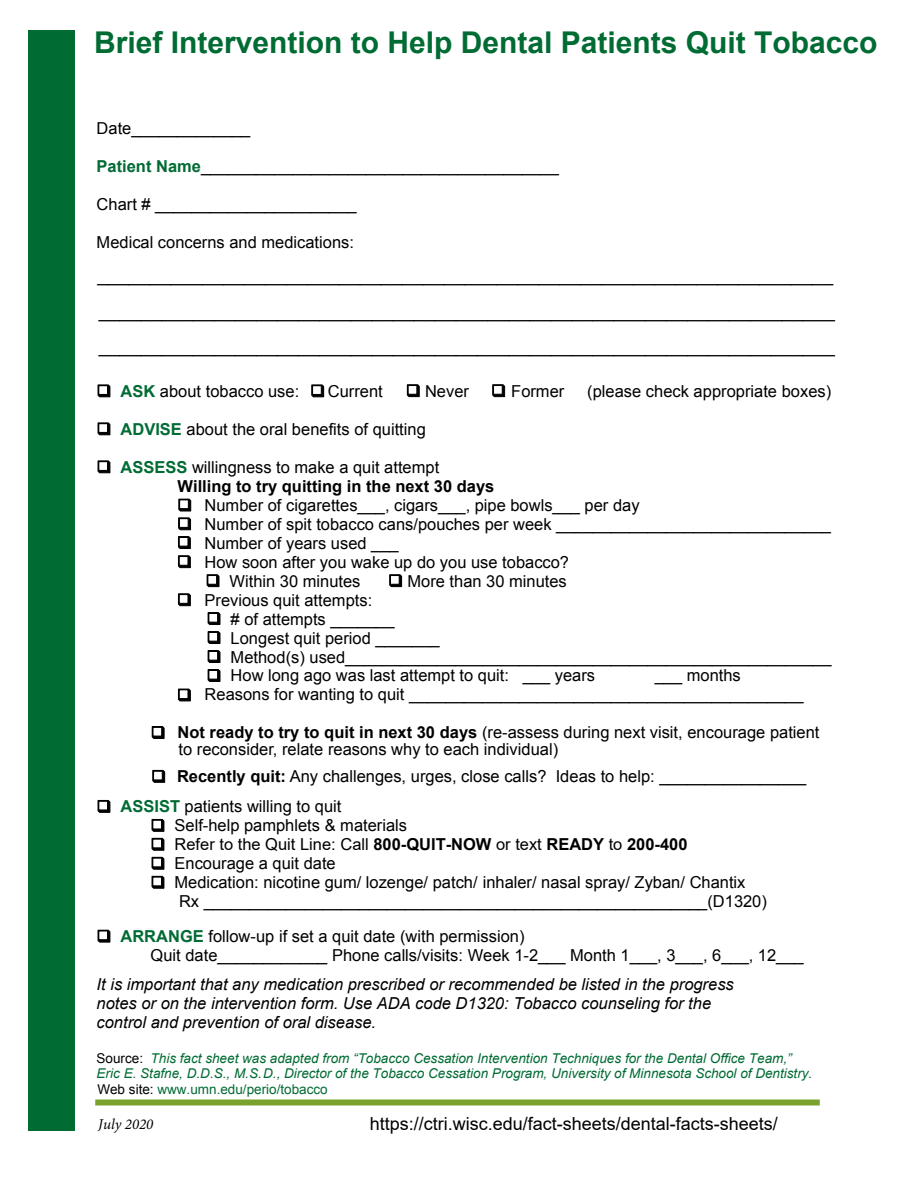
<style>
.page{position:relative;width:918px;height:1188px;background:#fff}
.page>*{position:absolute;margin:0;border:0;box-sizing:border-box;transform-origin:0 0}
.t1{font:700 30px "Arial";color:#006b33}
.t2{font:18px "Arial";color:#000}
.t3{font:16.5px/18.9px "Arial";color:#000}
.t4{font:16.5px "Arial";color:#000;scale:1.15 1}
.t5{font:italic 16.5px/19px "Arial";color:#000}
.t6{font:700 16.5px/19px "Arial";color:#000}
.t7{font:italic 15px "Minion Pro";color:#000}
.t8{font:italic 13.5px/15.5px "Arial";color:#006b33}
.s1{font-weight:700;color:#006b33}
.s2{color:#006b33}
.s3{font-weight:400}
.s4{font-weight:700}
.s5{font-style:normal;color:#000}
.s6{font-style:normal}
</style>
<div class="page">
<svg style="left:98px;top:385px;width:12px;height:12px"></svg>
<svg style="left:98px;top:423px;width:12px;height:12px"></svg>
<svg style="left:98px;top:461px;width:12px;height:12px"></svg>
<svg style="left:207px;top:574px;width:12px;height:13px"></svg>
<svg style="left:389px;top:574px;width:13px;height:13px"></svg>
<svg style="left:208px;top:612px;width:12px;height:13px"></svg>
<svg style="left:208px;top:631px;width:12px;height:13px"></svg>
<svg style="left:208px;top:650px;width:12px;height:13px"></svg>
<svg style="left:208px;top:669px;width:12px;height:13px"></svg>
<svg style="left:98px;top:800px;width:12px;height:13px"></svg>
<svg style="left:152px;top:819px;width:12px;height:13px"></svg>
<svg style="left:152px;top:838px;width:12px;height:13px"></svg>
<svg style="left:152px;top:857px;width:12px;height:13px"></svg>
<svg style="left:152px;top:876px;width:12px;height:13px"></svg>
<svg style="left:98px;top:930px;width:12px;height:12px"></svg>
<div style="left:28px;top:30px;width:47px;height:1101px;background:#006b33"></div>
<div style="left:95px;top:1100px;width:725px;height:6px;background:#78a22d"></div>
<svg style="left:492px;top:384px;width:13px;height:13px"></svg>
<svg style="left:311px;top:385px;width:13px;height:12px"></svg>
<svg style="left:407px;top:384px;width:13px;height:13px"></svg>
<svg style="left:178px;top:689px;width:13px;height:12px"></svg>
<svg style="left:178px;top:593px;width:13px;height:13px"></svg>
<svg style="left:178px;top:555px;width:13px;height:13px"></svg>
<svg style="left:178px;top:536px;width:13px;height:13px"></svg>
<svg style="left:178px;top:518px;width:13px;height:12px"></svg>
<svg style="left:179px;top:499px;width:12px;height:12px"></svg>
<svg style="left:152px;top:726px;width:12px;height:13px"></svg>
<svg style="left:152px;top:770px;width:13px;height:13px"></svg>
<h1 class="t1" style="left:94px;top:23px;width:785px">Brief Intervention to Help Dental Patients Quit Tobacco</h1>
<p class="t3" style="left:97px;top:119px;width:155px">Date_____________</p>
<p class="t3" style="left:97px;top:157px;width:464px"><span class="s1">Patient Name</span>_______________________________________</p>
<p class="t3" style="left:97px;top:195px;width:262px">Chart # ______________________</p>
<p class="t3" style="left:97px;top:233px;width:259px">Medical concerns and medications:</p>
<p class="t4" style="left:97px;top:265px;width:641px">______________________________________________________________________</p>
<p class="t4" style="left:99px;top:301px;width:641px">______________________________________________________________________</p>
<p class="t4" style="left:99px;top:336px;width:641px">______________________________________________________________________</p>
<p class="t3" style="left:121px;top:382px;width:180px"><span class="s1">ASK</span> about tobacco use:</p>
<p class="t3" style="left:328px;top:382px;width:56px">Current</p>
<p class="t3" style="left:425px;top:382px;width:45px">Never</p>
<p class="t3" style="left:511px;top:382px;width:55px">Former</p>
<p class="t3" style="left:587px;top:382px;width:246px">(please check appropriate boxes)</p>
<p class="t3" style="left:121px;top:420px;width:307px"><span class="s1">ADVISE</span> about the oral benefits of quitting</p>
<p class="t6" style="left:178px;top:458px;width:318px;text-indent:-57px"><span class="s2">ASSESS</span> <span class="s3">willingness to make a quit attempt<br></span>Willing to try quitting in the next 30 days</p>
<p class="t3" style="left:205px;top:496px;width:436px">Number of cigarettes___, cigars___, pipe bowls___ per day</p>
<p class="t3" style="left:205px;top:515px;width:628px">Number of spit tobacco cans/pouches per week ______________________________</p>
<p class="t3" style="left:205px;top:534px;width:196px">Number of years used ___</p>
<p class="t3" style="left:205px;top:553px;width:366px">How soon after you wake up do you use tobacco?</p>
<p class="t3" style="left:230px;top:572px;width:132px">Within 30 minutes</p>
<p class="t3" style="left:407px;top:572px;width:161px">More than 30 minutes</p>
<p class="t3" style="left:231px;top:590px;width:602px;text-indent:-26px">Previous quit attempts:<br># of attempts _______<br>Longest quit period _______<br>Method(s) used_____________________________________________________ How long ago was last attempt to quit: ___ years</p>
<p class="t3" style="left:205px;top:666px;width:600px;text-indent:450px">___ months<br>Reasons for wanting to quit ___________________________________________</p>
<p class="t3" style="left:178px;top:723px;width:643px"><span class="s4">Not ready to try to quit in next 30 days</span> (re-assess during next visit, encourage patient</p>
<p class="t3" style="left:179px;top:740px;width:381px">to reconsider, relate reasons why to each individual)</p>
<p class="t3" style="left:177px;top:767px;width:631px"><span class="s4">Recently quit:</span> Any challenges, urges, close calls? Ideas to help: ________________</p>
<p class="t3" style="left:175px;top:797px;width:594px;text-indent:-54px"><span class="s1">ASSIST</span> patients willing to quit<br>Self-help pamphlets &amp; materials<br>Refer to the Quit Line: Call <span class="s4">800-QUIT-NOW</span> or text <span class="s4">READY</span> to <span class="s4">200-400<br></span>Encourage a quit date<br>Medication: nicotine gum/ lozenge/ patch/ inhaler/ nasal spray/ Zyban/ Chantix Rx _______________________________________________________(D1320)</p>
<p class="t3" style="left:151px;top:927px;width:655px;text-indent:-30px"><span class="s1">ARRANGE</span> follow-up if set a quit date (with permission)<br>Quit date____________ Phone calls/visits: Week 1-2___ Month 1___, 3___, 6___, 12___</p>
<p class="t5" style="left:97px;top:975px;width:639px">It is important that any medication prescribed or recommended be listed in the progress notes or on the intervention form. Use ADA code D1320: Tobacco counseling for the control and prevention of oral disease.</p>
<p class="t8" style="left:97px;top:1050px;width:717px"><span class="s5">Source:</span> This fact sheet was adapted from “Tobacco Cessation Intervention Techniques for the Dental Office Team,”<br>Eric E. Stafne, D.D.S., M.S.D., Director of the Tobacco Cessation Program, University of Minnesota School of Dentistry.<br><span class="s5">Web site:</span> <span class="s6">www.umn.edu/perio/tobacco</span></p>
<p class="t7" style="left:98px;top:1114px;width:57px">July 2020</p>
<p class="t2" style="left:370px;top:1111px;width:410px">https://ctri.wisc.edu/fact-sheets/dental-facts-sheets/</p>
</div>
